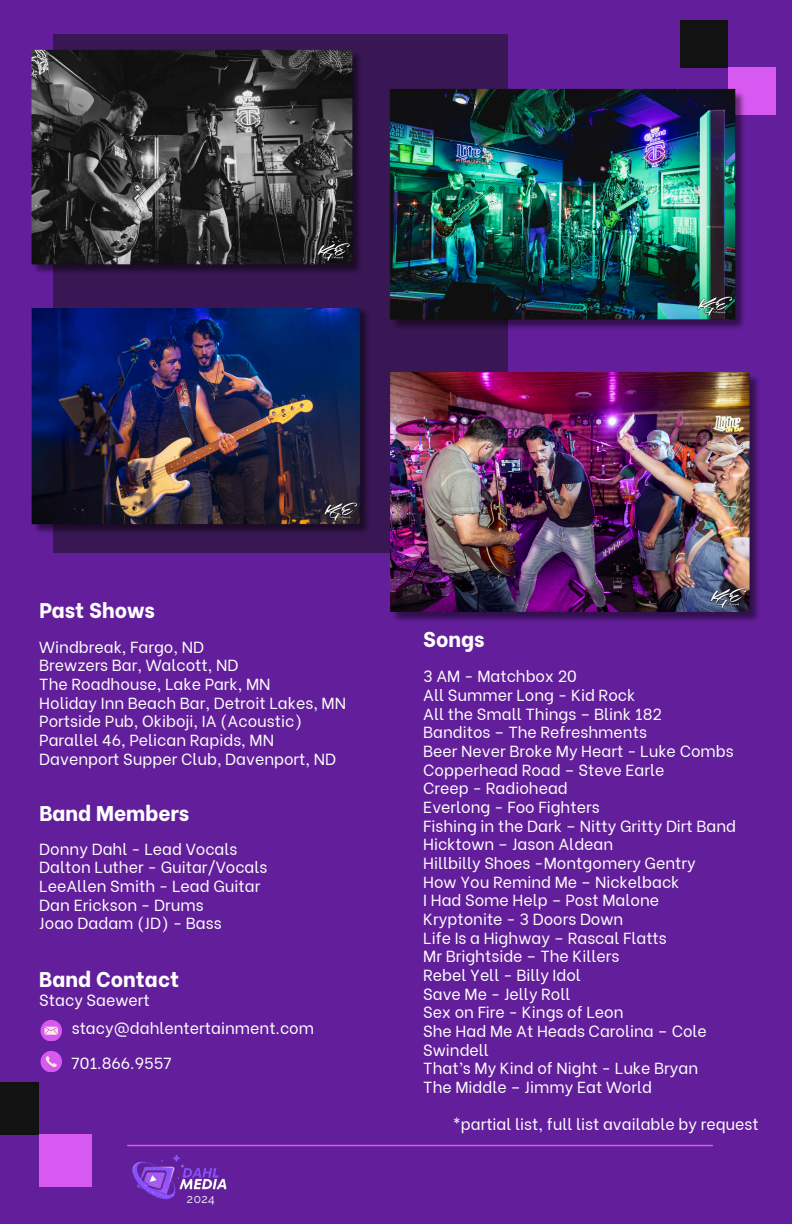
<style>
.page{position:relative;width:792px;height:1224px;background:#631f9b}
.page>*{position:absolute;margin:0;border:0;box-sizing:border-box;transform-origin:0 0}
.t1{font:800 21.2px "Be Vietnam";color:#fff}
.t2{font:16px/18.6px "Be Vietnam";color:#fff}
.t3{font:12px "Raleway";color:#fff}
</style>
<div class="page">
<div style="left:53px;top:35px;width:454px;height:518px;background:#391654"></div>
<img style="left:31px;top:50px;width:328px;height:223px">
<div style="left:680px;top:20px;width:48px;height:47px;background:#121212"></div>
<div style="left:728px;top:67px;width:48px;height:47px;background:#d858f2"></div>
<img style="left:389px;top:88px;width:362px;height:245px">
<img style="left:31px;top:309px;width:336px;height:224px">
<img style="left:390px;top:372px;width:369px;height:249px">
<div style="left:0;top:1083px;width:39px;height:52px;background:#121212"></div>
<div style="left:39px;top:1135px;width:53px;height:52px;background:#d858f2"></div>
<hr style="left:128px;top:1145px;width:584px;height:1px;background:#d858f2">
<svg style="left:41px;top:1051px;width:21px;height:21px"></svg>
<svg style="left:41px;top:1020px;width:21px;height:21px"></svg>
<img style="left:132px;top:1153px;width:95px;height:47px">
<p class="t1" style="left:39px;top:593px;width:117px">Past Shows</p>
<p class="t2" style="left:39px;top:636px;width:166px">Windbreak, Fargo, ND</p>
<h1 class="t1" style="left:423px;top:622px;width:63px">Songs</h1>
<p class="t2" style="left:39px;top:655px;width:308px">Brewzers Bar, Walcott, ND<br>The Roadhouse, Lake Park, MN<br>Holiday Inn Beach Bar, Detroit Lakes, MN Portside Pub, Okiboji, IA (Acoustic)<br>Parallel 46, Pelican Rapids, MN Davenport Supper Club, Davenport, ND</p>
<h1 class="t1" style="left:39px;top:796px;width:152px">Band Members</h1>
<h2 class="t2" style="left:39px;top:838px;width:230px">Donny Dahl - Lead Vocals<br>Dalton Luther - Guitar/Vocals<br>LeeAllen Smith - Lead Guitar<br>Dan Erickson - Drums<br>Joao Dadam (JD) - Bass</h2>
<p class="t2" style="left:423px;top:665px;width:314px">3 AM - Matchbox 20<br>All Summer Long - Kid Rock<br>All the Small Things – Blink 182<br>Banditos – The Refreshments<br>Beer Never Broke My Heart - Luke Combs<br>Copperhead Road – Steve Earle<br>Creep - Radiohead<br>Everlong - Foo Fighters<br>Fishing in the Dark – Nitty Gritty Dirt Band<br>Hicktown – Jason Aldean<br>Hillbilly Shoes -Montgomery Gentry<br>How You Remind Me – Nickelback<br>I Had Some Help – Post Malone<br>Kryptonite - 3 Doors Down<br>Life Is a Highway – Rascal Flatts<br>Mr Brightside – The Killers<br>Rebel Yell - Billy Idol<br>Save Me - Jelly Roll<br>Sex on Fire - Kings of Leon<br>She Had Me At Heads Carolina – Cole<br>Swindell<br>That’s My Kind of Night - Luke Bryan<br>The Middle – Jimmy Eat World</p>
<h2 class="t2" style="left:453px;top:1113px;width:308px">*partial list, full list available by request</h2>
<p class="t1" style="left:39px;top:961px;width:141px">Band Contact</p>
<h2 class="t2" style="left:39px;top:989px;width:112px">Stacy Saewert</h2>
<h1 class="t2" style="left:72px;top:1018px;width:244px">stacy@dahlentertainment.com</h1>
<p class="t2" style="left:72px;top:1052px;width:102px">701.866.9557</p>
<p class="t3" style="left:187px;top:1192px;width:29px">2024</p>
</div>
